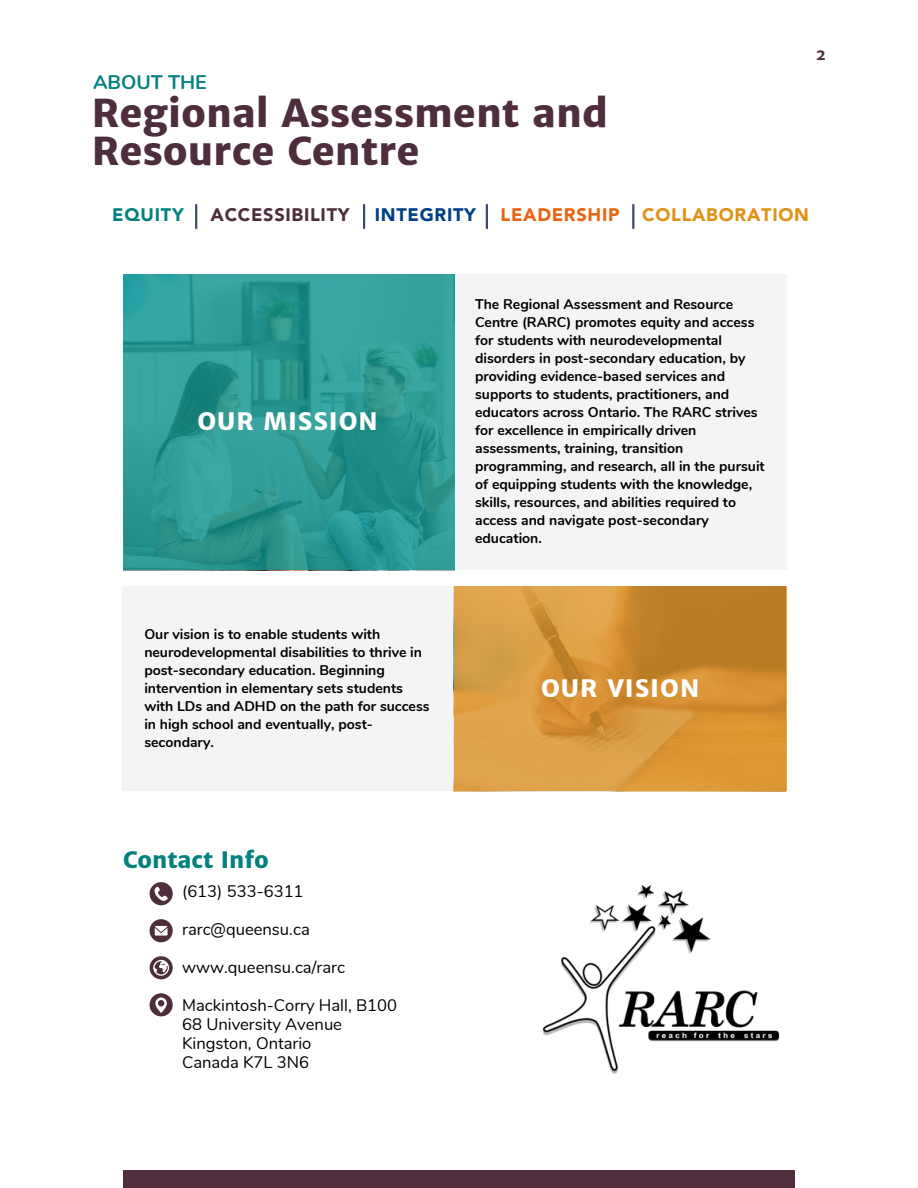
<style>
.page{position:relative;width:918px;height:1188px;background:#fff}
.page>*{position:absolute;margin:0;border:0;box-sizing:border-box;transform-origin:0 0}
.t1{font:800 38.55px/38.2px "Merriweather Sans";color:#4e2d3d}
.t2{font:800 24.15px "Merriweather Sans";letter-spacing:.04em;color:#fff}
.t3{font:800 22.65px "Merriweather Sans";color:#04817f}
.t4{font:700 19.65px "Nunito";color:#04817f}
.t5{font:900 18.15px "Avenir LT Pro";letter-spacing:.04em;color:#4e2d3d}
.t6{font:900 18.15px "Avenir LT Pro";letter-spacing:.04em;color:#df9216}
.t7{font:900 18.15px "Avenir LT Pro";letter-spacing:.04em;color:#e86413}
.t8{font:900 18.15px "Avenir LT Pro";letter-spacing:.04em;color:#003f87}
.t9{font:900 18.15px "Avenir LT Pro";letter-spacing:.04em;color:#04817f}
.t10{font:16.65px "Nunito";color:#000}
.t11{font:700 15.45px "Merriweather Sans";color:#4e2d3d}
.t12{font:700 13.95px/18px "Nunito";color:#000}
</style>
<div class="page">
<div style="left:122px;top:587px;width:332px;height:204px;background:#f4f4f4"></div>
<svg style="left:454px;top:587px;width:333px;height:204px;background:#d4943a"></svg>
<div style="left:455px;top:274px;width:332px;height:296px;background:#f4f4f4"></div>
<svg style="left:123px;top:274px;width:332px;height:296px;background:#2d9a94"></svg>
<div style="left:123px;top:1170px;width:672px;height:18px;background:#4e2d3d"></div>
<img style="left:542px;top:885px;width:238px;height:189px">
<div style="left:150px;top:919px;width:23px;height:23px;background:#4e2d3d;border-radius:50%"></div>
<svg style="left:155px;top:926px;width:13px;height:10px"></svg>
<div style="left:150px;top:882px;width:23px;height:23px;background:#4e2d3d;border-radius:50%"></div>
<svg style="left:154px;top:886px;width:14px;height:15px"></svg>
<div style="left:150px;top:993px;width:23px;height:23px;background:#4e2d3d;border-radius:50%"></div>
<svg style="left:155px;top:997px;width:12px;height:16px"></svg>
<div style="left:150px;top:956px;width:23px;height:23px;background:#4e2d3d;border-radius:50%"></div>
<svg style="left:153px;top:960px;width:16px;height:16px"></svg>
<hr style="left:195px;top:204px;width:2px;height:25px;background:#3d496f">
<hr style="left:363px;top:204px;width:2px;height:25px;background:#3d496f">
<hr style="left:486px;top:204px;width:2px;height:25px;background:#3d496f">
<hr style="left:632px;top:204px;width:2px;height:25px;background:#3d496f">
<p class="t4" style="left:93px;top:69px;width:115px">ABOUT THE</p>
<p class="t1" style="left:92px;top:94px;width:518px">Regional Assessment and<br>Resource Centre</p>
<p class="t11" style="left:816px;top:45px;width:12px">2</p>
<p class="t9" style="left:112px;top:207px;width:73px">EQUITY</p>
<p class="t5" style="left:211px;top:207px;width:141px">ACCESSIBILITY</p>
<p class="t8" style="left:375px;top:207px;width:103px">INTEGRITY</p>
<p class="t7" style="left:501px;top:207px;width:121px">LEADERSHIP</p>
<p class="t6" style="left:642px;top:207px;width:168px">COLLABORATION</p>
<p class="t2" style="left:197px;top:406px;width:182px">OUR MISSION</p>
<p class="t12" style="left:475px;top:295px;width:291px">The Regional Assessment and Resource Centre (RARC) promotes equity and access for students with neurodevelopmental disorders in post-secondary education, by providing evidence-based services and supports to students, practitioners, and educators across Ontario. The RARC strives for excellence in empirically driven assessments, training, transition programming, and research, all in the pursuit of equipping students with the knowledge, skills, resources, and abilities required to access and navigate post-secondary education.</p>
<p class="t12" style="left:144px;top:625px;width:287px">Our vision is to enable students with neurodevelopmental disabilities to thrive in post-secondary education. Beginning intervention in elementary sets students with LDs and ADHD on the path for success in high school and eventually, post&shy;secondary.</p>
<p class="t2" style="left:541px;top:673px;width:160px">OUR VISION</p>
<p class="t3" style="left:123px;top:846px;width:147px">Contact Info</p>
<p class="t10" style="left:182px;top:880px;width:123px">(613) 533-6311</p>
<p class="t10" style="left:182px;top:918px;width:129px">rarc@queensu.ca</p>
<p class="t10" style="left:182px;top:956px;width:164px">www.queensu.ca/rarc</p>
<p class="t10" style="left:182px;top:994px;width:217px">Mackintosh-Corry Hall, B100</p>
<p class="t10" style="left:182px;top:1013px;width:161px">68 University Avenue</p>
<p class="t10" style="left:182px;top:1032px;width:131px">Kingston, Ontario</p>
<p class="t10" style="left:182px;top:1051px;width:128px">Canada K7L 3N6</p>
</div>
